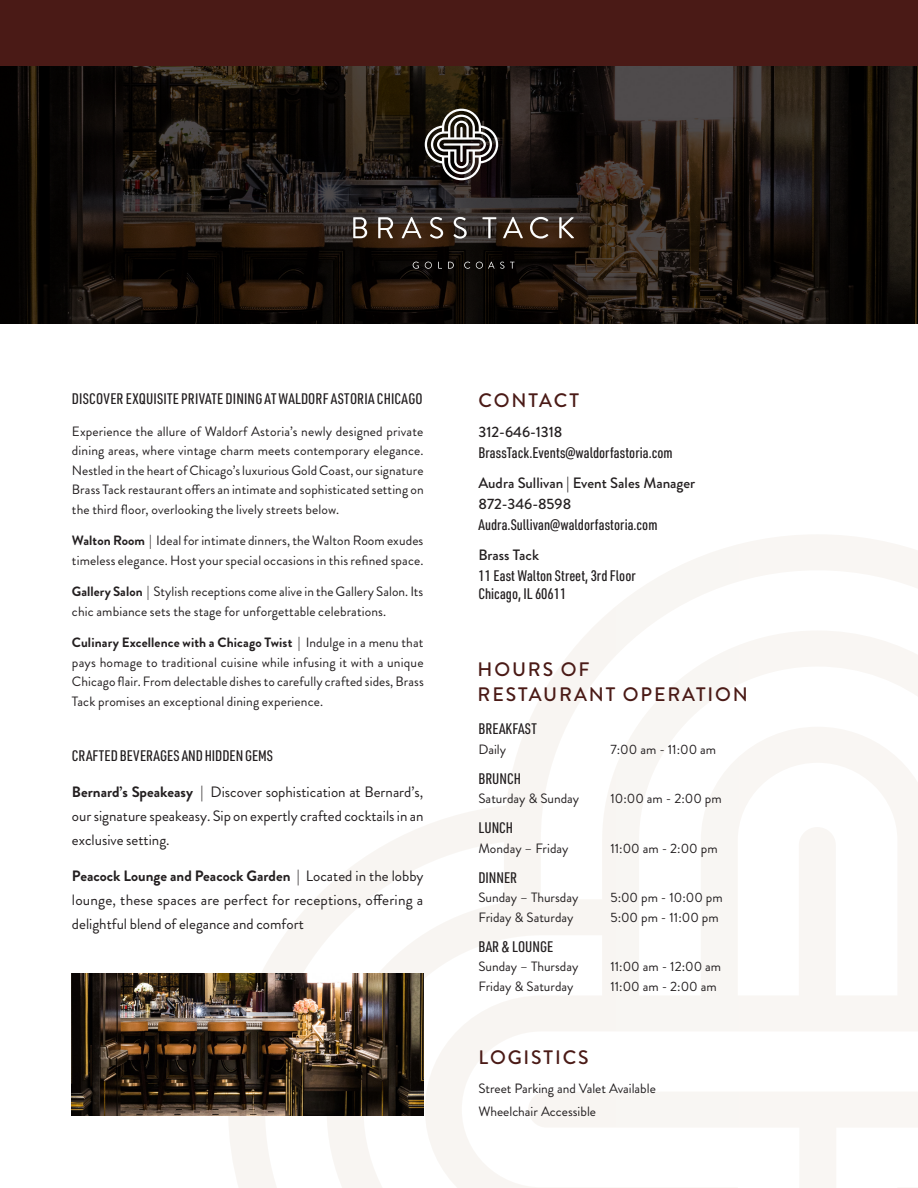
<style>
.page{position:relative;width:918px;height:1188px;background:#fff}
.page>*{position:absolute;margin:0;border:0;box-sizing:border-box;transform-origin:0 0}
.medium_section_title{font:500 19.5px/25.5px "Brandon Grotesque";letter-spacing:.095em;color:#4a1a16}
.chef_info{font:15px/24px "Brandon Grotesque";color:#231f20;text-align:justify}
.meal{font:500 15px/21px "URWDIN Cond";color:#231f20}
.chef_info-2{font:500 15px "URWDIN Cond";letter-spacing:.01em;color:#231f20}
.meal-2{font:500 15px/21px "Brandon Grotesque";color:#231f20}
.chef_info-3{font:13.5px/19.5px "Brandon Grotesque";letter-spacing:.01em;color:#231f20;text-align:justify}
.serve_time{font:13.5px "Brandon Grotesque";color:#231f20}
.s1{font-weight:700}
.s2{font-family:"Brandon Grotesque"}
</style>
<div class="page">
<svg style="left:0;top:65px;width:918px;height:259px;background:#1c1510"></svg>
<svg style="left:353px;top:217px;width:14px;height:21px"></svg>
<svg style="left:378px;top:217px;width:15px;height:21px"></svg>
<svg style="left:402px;top:217px;width:20px;height:21px"></svg>
<svg style="left:430px;top:217px;width:13px;height:22px"></svg>
<svg style="left:453px;top:217px;width:14px;height:22px"></svg>
<svg style="left:482px;top:217px;width:14px;height:21px"></svg>
<svg style="left:503px;top:217px;width:20px;height:21px"></svg>
<svg style="left:530px;top:217px;width:18px;height:22px"></svg>
<svg style="left:559px;top:217px;width:15px;height:21px"></svg>
<svg style="left:425px;top:109px;width:73px;height:71px"></svg>
<svg style="left:510px;top:262px;width:5px;height:7px"></svg>
<svg style="left:476px;top:262px;width:28px;height:7px"></svg>
<svg style="left:464px;top:262px;width:6px;height:7px"></svg>
<svg style="left:425px;top:262px;width:7px;height:7px"></svg>
<svg style="left:448px;top:262px;width:6px;height:7px"></svg>
<svg style="left:413px;top:262px;width:6px;height:7px"></svg>
<svg style="left:438px;top:262px;width:4px;height:7px"></svg>
<img style="left:72px;top:973px;width:352px;height:143px">
<div style="left:0;top:0;width:918px;height:65px;background:#4a1a16"></div>
<p class="chef_info-2" style="left:72px;top:389px;width:352px">DISCOVER EXQUISITE PRIVATE DINING AT WALDORF ASTORIA CHICAGO</p>
<p class="medium_section_title" style="left:479px;top:388px;width:102px">CONTACT</p>
<p class="chef_info-3" style="left:72px;top:422px;width:353px">Experience the allure of Waldorf Astoria’s newly designed private dining areas, where vintage charm meets contemporary elegance.<br>Nestled in the heart of Chicago’s luxurious Gold Coast, our signature Brass Tack restaurant offers an intimate and sophisticated setting on the third floor, overlooking the lively streets below.</p>
<p class="chef_info-3" style="left:72px;top:531px;width:353px"><span class="s1">Walton Room</span> | Ideal for intimate dinners, the Walton Room exudes timeless elegance. Host your special occasions in this refined space.</p>
<p class="chef_info-3" style="left:72px;top:582px;width:353px"><span class="s1">Gallery Salon</span> | Stylish receptions come alive in the Gallery Salon. Its chic ambiance sets the stage for unforgettable celebrations.</p>
<p class="chef_info-3" style="left:72px;top:633px;width:353px"><span class="s1">Culinary Excellence with a Chicago Twist</span> | Indulge in a menu that pays homage to traditional cuisine while infusing it with a unique Chicago flair. From delectable dishes to carefully crafted sides, Brass Tack promises an exceptional dining experience.</p>
<p class="meal-2" style="left:478px;top:422px;width:86px">312-646-1318</p>
<p class="meal" style="left:478px;top:442px;width:196px">BrassTack.Events@waldorfastoria.com</p>
<p class="meal-2" style="left:478px;top:473px;width:218px">Audra Sullivan | Event Sales Manager<br>872-346-8598</p>
<p class="meal" style="left:478px;top:514px;width:181px">Audra.Sullivan@waldorfastoria.com</p>
<p class="meal" style="left:478px;top:544px;width:159px"><span class="s2">Brass Tack<br></span>11 East Walton Street, 3rd Floor</p>
<p class="meal" style="left:478px;top:583px;width:90px">Chicago, IL 60611</p>
<p class="medium_section_title" style="left:478px;top:657px;width:272px">HOURS OF<br>RESTAURANT OPERATION</p>
<p class="meal" style="left:478px;top:718px;width:60px">BREAKFAST</p>
<p class="serve_time" style="left:478px;top:740px;width:29px">Daily</p>
<p class="serve_time" style="left:610px;top:740px;width:107px">7:00 am - 11:00 am</p>
<p class="meal" style="left:478px;top:767px;width:44px">BRUNCH</p>
<p class="serve_time" style="left:478px;top:789px;width:102px">Saturday &amp; Sunday</p>
<p class="serve_time" style="left:610px;top:789px;width:113px">10:00 am - 2:00 pm</p>
<p class="meal" style="left:478px;top:817px;width:36px">LUNCH</p>
<p class="serve_time" style="left:478px;top:839px;width:92px">Monday – Friday</p>
<p class="serve_time" style="left:610px;top:839px;width:109px">11:00 am - 2:00 pm</p>
<p class="meal" style="left:478px;top:866px;width:40px">DINNER</p>
<p class="serve_time" style="left:478px;top:888px;width:101px">Sunday – Thursday</p>
<p class="serve_time" style="left:610px;top:888px;width:114px">5:00 pm - 10:00 pm</p>
<p class="serve_time" style="left:478px;top:908px;width:97px">Friday &amp; Saturday</p>
<p class="serve_time" style="left:610px;top:908px;width:110px">5:00 pm - 11:00 pm</p>
<p class="meal" style="left:478px;top:935px;width:76px">BAR &amp; LOUNGE</p>
<p class="serve_time" style="left:478px;top:957px;width:101px">Sunday – Thursday</p>
<p class="serve_time" style="left:610px;top:957px;width:112px">11:00 am - 12:00 am</p>
<p class="serve_time" style="left:478px;top:977px;width:97px">Friday &amp; Saturday</p>
<p class="serve_time" style="left:610px;top:977px;width:108px">11:00 am - 2:00 am</p>
<p class="chef_info-2" style="left:72px;top:746px;width:203px">CRAFTED BEVERAGES AND HIDDEN GEMS</p>
<p class="chef_info" style="left:72px;top:780px;width:353px"><span class="s1">Bernard’s Speakeasy</span> | Discover sophistication at Bernard’s, our signature speakeasy. Sip on expertly crafted cocktails in an exclusive setting.</p>
<p class="chef_info" style="left:72px;top:864px;width:353px"><span class="s1">Peacock Lounge and Peacock Garden</span> | Located in the lobby lounge, these spaces are perfect for receptions, offering a delightful blend of elegance and comfort</p>
<p class="medium_section_title" style="left:479px;top:1045px;width:111px">LOGISTICS</p>
<p class="chef_info-3" style="left:478px;top:1079px;width:179px">Street Parking and Valet Available</p>
<p class="chef_info-3" style="left:478px;top:1101px;width:119px">Wheelchair Accessible</p>
</div>
